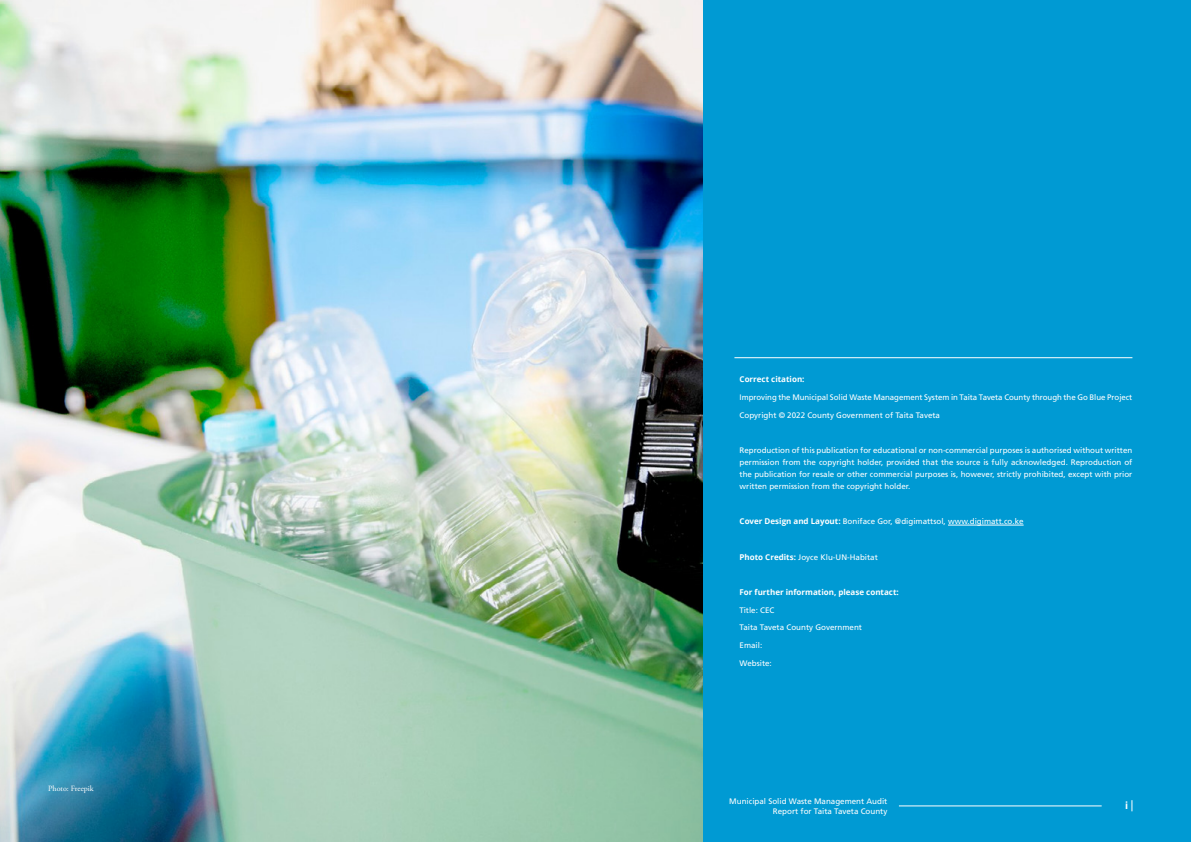
<style>
.page{position:relative;width:1191px;height:842px;background:#fff}
.page>*{position:absolute;margin:0;border:0;box-sizing:border-box;transform-origin:0 0}
.t1{font:700 10px "Open Sans";color:#fff}
.t2{font:8px/12px "Frutiger LT Std";color:#fff;text-align:justify}
.t3{font:700 8px "Open Sans";color:#fff}
.t4{font:8px "Adobe Garamond Pro";color:#fff}
.s1{font-family:"Open Sans";font-weight:700}
</style>
<div class="page">
<img style="left:0;top:0;width:703px;height:842px">
<div style="left:703px;top:0;width:488px;height:842px;background:#009ad3"></div>
<hr style="left:948px;top:525px;width:75px;height:1px;background:#fff">
<hr style="left:734px;top:357px;width:398px;height:1px;background:#fff">
<hr style="left:899px;top:806px;width:202px;height:1px;background:#fff">
<p class="t4" style="left:48px;top:784px;width:47px">Photo: Freepik</p>
<p class="t3" style="left:739px;top:374px;width:66px">Correct citation:</p>
<p class="t2" style="left:739px;top:391px;width:394px">Improving the Municipal Solid Waste Management System in Taita Taveta County through the Go Blue Project</p>
<p class="t2" style="left:739px;top:409px;width:202px">Copyright © 2022 County Government of Taita Taveta</p>
<p class="t2" style="left:739px;top:444px;width:394px">Reproduction of this publication for educational or non-commercial purposes is authorised without written permission from the copyright holder, provided that the source is fully acknowledged. Reproduction of the publication for resale or other commercial purposes is, however, strictly prohibited, except with prior written permission from the copyright holder.</p>
<p class="t2" style="left:739px;top:515px;width:285px"><span class="s1">Cover Design and Layout:</span> Boniface Gor, @digimattsol, www.digimatt.co.ke</p>
<p class="t2" style="left:739px;top:551px;width:140px"><span class="s1">Photo Credits:</span> Joyce Klu-UN-Habitat</p>
<p class="t3" style="left:739px;top:586px;width:161px">For further information, please contact:</p>
<p class="t2" style="left:739px;top:604px;width:36px">Title: CEC</p>
<p class="t2" style="left:739px;top:621px;width:124px">Taita Taveta County Government</p>
<p class="t2" style="left:739px;top:639px;width:24px">Email:</p>
<p class="t2" style="left:739px;top:657px;width:34px">Website:</p>
<p class="t2" style="left:729px;top:796px;width:160px;line-height:10px;text-align:right">Municipal Solid Waste Management Audit<br>Report for Taita Taveta County</p>
<p class="t1" style="left:1125px;top:798px;width:5px">i</p>
</div>
